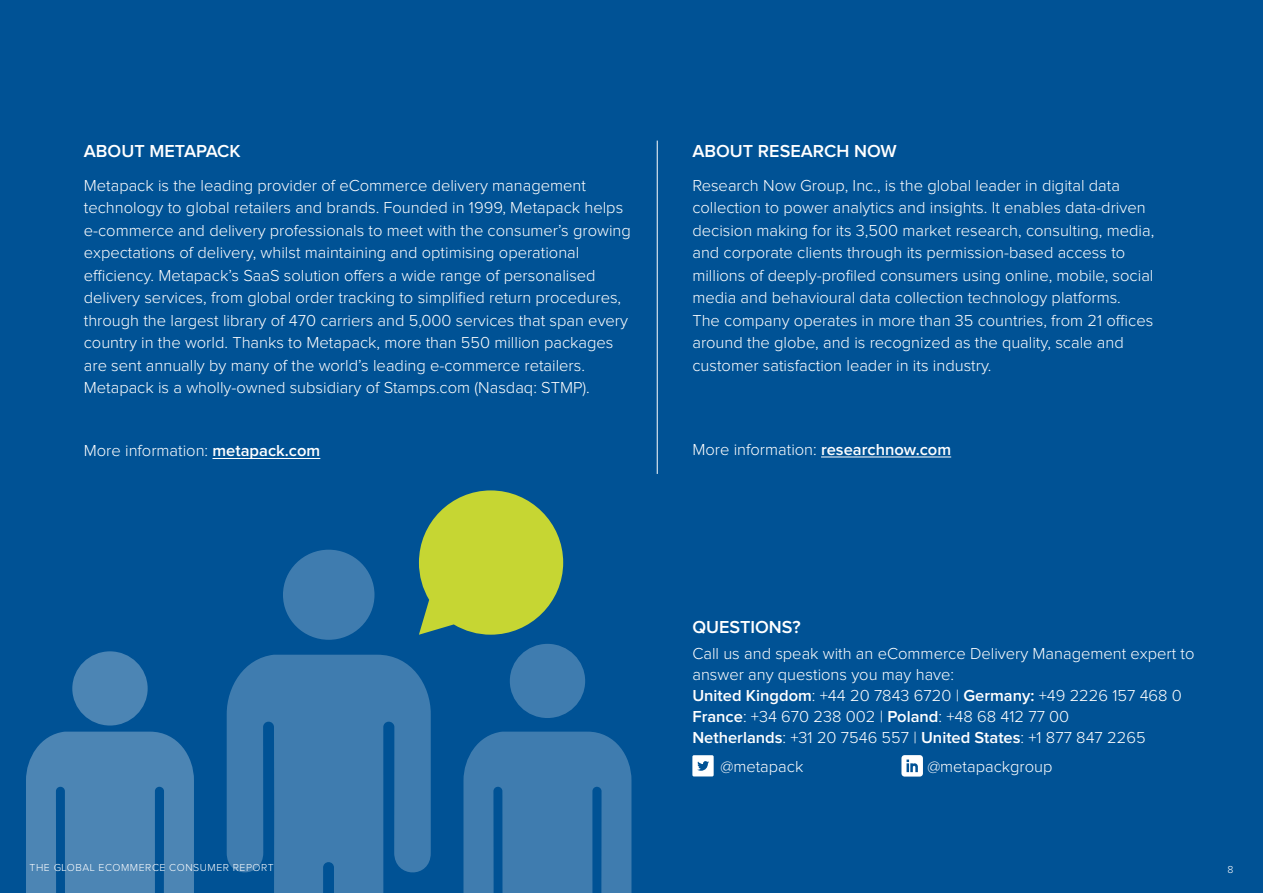
<style>
.page{position:relative;width:1263px;height:893px;background:#005295}
.page>*{position:absolute;margin:0;border:0;box-sizing:border-box;transform-origin:0 0}
.t1{font:600 18px "Proxima Nova";color:#fff}
.t2{font:300 16.5px/22.5px "Proxima Nova";color:#fff}
.t3{font:300 10.5px "Proxima Nova";letter-spacing:.05em;color:#fff}
.s1{font-weight:600}
</style>
<div class="page">
<hr style="left:212px;top:458px;width:108px;height:1px;background:#fff">
<svg style="left:420px;top:490px;width:143px;height:145px"></svg>
<svg style="left:26px;top:651px;width:168px;height:242px"></svg>
<svg style="left:463px;top:644px;width:168px;height:249px"></svg>
<svg style="left:227px;top:550px;width:204px;height:343px;fill:#3f7caf"></svg>
<hr style="left:821px;top:457px;width:130px;height:1px;background:#fff">
<hr style="left:657px;top:141px;width:1px;height:333px;background:#fff">
<svg style="left:901px;top:755px;width:22px;height:22px"></svg>
<svg style="left:692px;top:755px;width:22px;height:21px"></svg>
<p class="t1" style="left:84px;top:143px;width:158px">ABOUT METAPACK</p>
<p class="t2" style="left:84px;top:174px;width:549px">Metapack is the leading provider of eCommerce delivery management technology to global retailers and brands. Founded in 1999, Metapack helps e-commerce and delivery professionals to meet with the consumer’s growing expectations of delivery, whilst maintaining and optimising operational efficiency. Metapack’s SaaS solution offers a wide range of personalised delivery services, from global order tracking to simplified return procedures, through the largest library of 470 carriers and 5,000 services that span every country in the world. Thanks to Metapack, more than 550 million packages are sent annually by many of the world’s leading e-commerce retailers.<br>Metapack is a wholly-owned subsidiary of Stamps.com (Nasdaq: STMP).</p>
<p class="t2" style="left:84px;top:440px;width:238px">More information: <span class="s1">metapack.com</span></p>
<p class="t1" style="left:692px;top:143px;width:206px">ABOUT RESEARCH NOW</p>
<p class="t2" style="left:692px;top:174px;width:463px">Research Now Group, Inc., is the global leader in digital data collection to power analytics and insights. It enables data-driven decision making for its 3,500 market research, consulting, media, and corporate clients through its permission-based access to millions of deeply-profiled consumers using online, mobile, social media and behavioural data collection technology platforms.<br>The company operates in more than 35 countries, from 21 offices around the globe, and is recognized as the quality, scale and customer satisfaction leader in its industry.</p>
<p class="t2" style="left:692px;top:439px;width:260px">More information: <span class="s1">researchnow.com</span></p>
<p class="t3" style="left:30px;top:862px;width:246px">THE GLOBAL ECOMMERCE CONSUMER REPORT</p>
<p class="t1" style="left:692px;top:619px;width:110px">QUESTIONS?</p>
<p class="t2" style="left:692px;top:644px;width:504px;line-height:21px">Call us and speak with an eCommerce Delivery Management expert to answer any questions you may have:<br><span class="s1">United Kingdom</span>: +44 20 7843 6720 | <span class="s1">Germany:</span> +49 2226 157 468 0<br><span class="s1">France</span>: +34 670 238 002 | <span class="s1">Poland</span>: +48 68 412 77 00<br><span class="s1">Netherlands</span>: +31 20 7546 557 | <span class="s1">United States</span>: +1 877 847 2265</p>
<p class="t2" style="left:720px;top:756px;width:84px">@metapack</p>
<p class="t2" style="left:927px;top:756px;width:127px">@metapackgroup</p>
<p class="t3" style="left:1227px;top:865px;width:7px">8</p>
</div>
